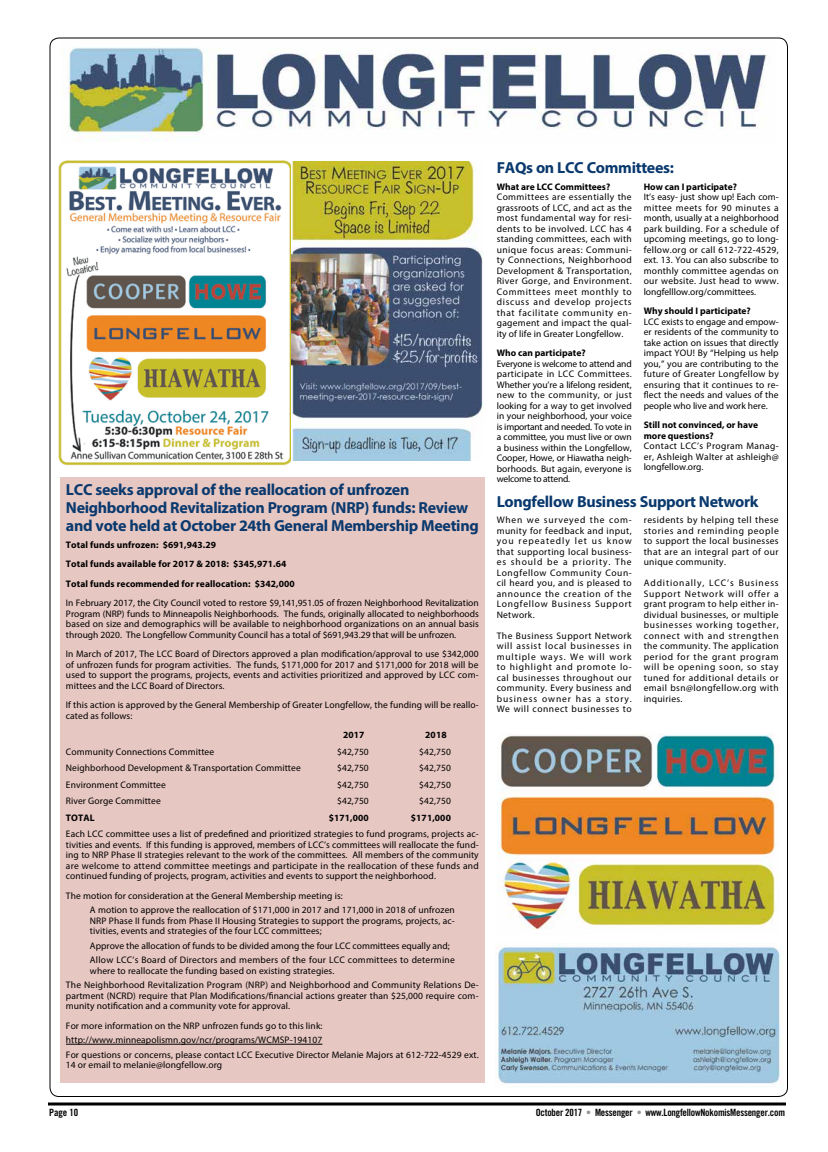
<style>
.page{position:relative;width:828px;height:1152px;background:#fff}
.page>*{position:absolute;margin:0;border:0;box-sizing:border-box;transform-origin:0 0}
.t1{font:700 16px/18px "Myriad Pro";letter-spacing:-.02em;color:#0a396e}
.t2{font:10px "Trade Gothic LT Std Bd Cn 20";letter-spacing:-.02em;color:#000}
.t3{font:9.5px/10.5px "Myriad Pro";letter-spacing:.01em;color:#000;text-align:justify}
.t4{font:700 9.5px/19.5px "Myriad Pro";letter-spacing:.01em;color:#000}
.s1{color:#939598}
</style>
<div class="page">
<svg style="left:48px;top:1102px;width:738px;height:4px;background:#3f3f3f"></svg>
<img style="left:62px;top:47px;width:707px;height:94px">
<div style="left:60px;top:477px;width:425px;height:606px;background:#e7c7c2"></div>
<hr style="left:66px;top:1044px;width:256px;height:1px;background:#000">
<img style="left:498px;top:733px;width:278px;height:196px">
<img style="left:495px;top:943px;width:287px;height:141px">
<img style="left:59px;top:160px;width:234px;height:306px">
<img style="left:292px;top:161px;width:192px;height:299px">
<h1 class="t1" style="left:66px;top:480px;width:414px">LCC seeks approval of the reallocation of unfrozen<br>Neighborhood Revitalization Program (NRP) funds: Review and vote held at October 24th General Membership Meeting</h1>
<p class="t4" style="left:66px;top:534px;width:230px">Total funds unfrozen: $691,943.29<br>Total funds available for 2017 &amp; 2018: $345,971.64<br>Total funds recommended for reallocation: $342,000</p>
<p class="t3" style="left:66px;top:598px;width:415px">In February 2017, the City Council voted to restore $9,141,951.05 of frozen Neighborhood Revitalization Program (NRP) funds to Minneapolis Neighborhoods. The funds, originally allocated to neighborhoods based on size and demographics will be available to neighborhood organizations on an annual basis through 2020. The Longfellow Community Council has a total of $691,943.29 that will be unfrozen.</p>
<p class="t3" style="left:66px;top:649px;width:414px">In March of 2017, The LCC Board of Directors approved a plan modification/approval to use $342,000 of unfrozen funds for program activities. The funds, $171,000 for 2017 and $171,000 for 2018 will be used to support the programs, projects, events and activities prioritized and approved by LCC com&shy;mittees and the LCC Board of Directors.</p>
<p class="t3" style="left:66px;top:700px;width:414px">If this action is approved by the General Membership of Greater Longfellow, the funding will be reallo&shy;cated as follows:</p>
<p class="t4" style="left:343px;top:725px;width:23px">2017</p>
<p class="t4" style="left:425px;top:725px;width:23px">2018</p>
<p class="t3" style="left:66px;top:746px;width:150px">Community Connections Committee</p>
<p class="t3" style="left:337px;top:746px;width:33px">$42,750</p>
<p class="t3" style="left:419px;top:746px;width:33px">$42,750</p>
<p class="t3" style="left:66px;top:763px;width:236px">Neighborhood Development &amp; Transportation Committee</p>
<p class="t3" style="left:337px;top:763px;width:33px">$42,750</p>
<p class="t3" style="left:419px;top:763px;width:33px">$42,750</p>
<p class="t3" style="left:66px;top:779px;width:101px">Environment Committee</p>
<p class="t3" style="left:337px;top:779px;width:33px">$42,750</p>
<p class="t3" style="left:419px;top:779px;width:33px">$42,750</p>
<p class="t3" style="left:66px;top:796px;width:96px">River Gorge Committee</p>
<p class="t3" style="left:337px;top:796px;width:33px">$42,750</p>
<p class="t3" style="left:419px;top:796px;width:33px">$42,750</p>
<p class="t4" style="left:66px;top:808px;width:30px">TOTAL</p>
<p class="t4" style="left:329px;top:808px;width:42px">$171,000</p>
<p class="t4" style="left:411px;top:808px;width:42px">$171,000</p>
<p class="t3" style="left:66px;top:829px;width:414px">Each LCC committee uses a list of predefined and prioritized strategies to fund programs, projects ac&shy;tivities and events. If this funding is approved, members of LCC’s committees will reallocate the fund&shy;ing to NRP Phase II strategies relevant to the work of the committees. All members of the community are welcome to attend committee meetings and participate in the reallocation of these funds and continued funding of projects, program, activities and events to support the neighborhood.</p>
<p class="t3" style="left:90px;top:888px;width:366px;line-height:14.5px;text-indent:-24px">The motion for consideration at the General Membership meeting is:<br>A motion to approve the reallocation of $171,000 in 2017 and 171,000 in 2018 of unfrozen</p>
<p class="t3" style="left:90px;top:915px;width:366px">NRP Phase II funds from Phase II Housing Strategies to support the programs, projects, ac&shy;tivities, events and strategies of the four LCC committees;</p>
<p class="t3" style="left:90px;top:938px;width:366px;line-height:14.5px">Approve the allocation of funds to be divided among the four LCC committees equally and;<br>Allow LCC’s Board of Directors and members of the four LCC committees to determine</p>
<p class="t3" style="left:66px;top:963px;width:414px;line-height:14.5px;text-indent:24px">where to reallocate the funding based on existing strategies.<br>The Neighborhood Revitalization Program (NRP) and Neighborhood and Community Relations De-</p>
<p class="t3" style="left:66px;top:990px;width:414px">partment (NCRD) require that Plan Modifications/financial actions greater than $25,000 require com&shy;munity notification and a community vote for approval.</p>
<p class="t3" style="left:66px;top:1018px;width:414px;line-height:14.5px;text-align:left">For more information on the NRP unfrozen funds go to this link: http://www.minneapolismn.gov/ncr/programs/WCMSP-194107<br>For questions or concerns, please contact LCC Executive Director Melanie Majors at 612-722-4529 ext.</p>
<p class="t3" style="left:66px;top:1060px;width:158px">14 or email to melanie@longfellow.org</p>
<h1 class="t1" style="left:497px;top:158px;width:179px">FAQs on LCC Committees:</h1>
<p class="t4" style="left:497px;top:176px;width:115px">What are LCC Committees?</p>
<p class="t3" style="left:497px;top:192px;width:137px">Committees are essentially the grassroots of LCC, and act as the most fundamental way for resi&shy;dents to be involved. LCC has 4 standing committees, each with unique focus areas: Communi&shy;ty Connections, Neighborhood Development &amp; Transportation, River Gorge, and Environment.<br>Committees meet monthly to discuss and develop projects that facilitate community en&shy;gagement and impact the qual&shy;ity of life in Greater Longfellow.</p>
<p class="t4" style="left:497px;top:343px;width:90px">Who can participate?</p>
<p class="t3" style="left:497px;top:358px;width:137px">Everyone is welcome to attend and participate in LCC Committees.<br>Whether you’re a lifelong resident, new to the community, or just looking for a way to get involved in your neighborhood, your voice is important and needed. To vote in a committee, you must live or own a business within the Longfellow, Cooper, Howe, or Hiawatha neigh&shy;borhoods. But again, everyone is welcome to attend.</p>
<p class="t4" style="left:644px;top:176px;width:95px">How can I participate?</p>
<p class="t3" style="left:644px;top:192px;width:137px">It’s easy- just show up! Each com&shy;mittee meets for 90 minutes a month, usually at a neighborhood park building. For a schedule of upcoming meetings, go to long&shy;fellow.org or call 612-722-4529, ext. 13. You can also subscribe to monthly committee agendas on our website. Just head to www. longfelllow.org/committees.</p>
<p class="t4" style="left:644px;top:301px;width:109px">Why should I participate?</p>
<p class="t3" style="left:644px;top:316px;width:137px">LCC exists to engage and empow&shy;er residents of the community to take action on issues that directly impact YOU! By “Helping us help you,” you are contributing to the future of Greater Longfellow by ensuring that it continues to re&shy;flect the needs and values of the people who live and work here.</p>
<p class="t4" style="left:644px;top:419px;width:116px;line-height:10.5px">Still not convinced, or have more questions?</p>
<p class="t3" style="left:644px;top:440px;width:137px">Contact LCC’s Program Manag&shy;er, Ashleigh Walter at ashleigh@ longfellow.org.</p>
<h1 class="t1" style="left:497px;top:492px;width:263px">Longfellow Business Support Network</h1>
<p class="t3" style="left:497px;top:515px;width:137px">When we surveyed the com&shy;munity for feedback and input, you repeatedly let us know that supporting local business&shy;es should be a priority. The Longfellow Community Coun&shy;cil heard you, and is pleased to announce the creation of the Longfellow Business Support Network.</p>
<p class="t3" style="left:497px;top:630px;width:137px">The Business Support Network will assist local businesses in multiple ways. We will work to highlight and promote lo&shy;cal businesses throughout our community. Every business and business owner has a story.<br>We will connect businesses to</p>
<p class="t3" style="left:644px;top:515px;width:137px">residents by helping tell these stories and reminding people to support the local businesses that are an integral part of our unique community.</p>
<p class="t3" style="left:644px;top:578px;width:137px">Additionally, LCC’s Business Support Network will offer a grant program to help either in&shy;dividual businesses, or multiple businesses working together, connect with and strengthen the community. The application period for the grant program will be opening soon, so stay tuned for additional details or email bsn@longfellow.org with inquiries.</p>
<p class="t2" style="left:49px;top:1107px;width:31px">Page 10</p>
<p class="t2" style="left:536px;top:1107px;width:251px">October 2017 <span class="s1">•</span> Messenger <span class="s1">•</span> www.LongfellowNokomisMessenger.com</p>
</div>
